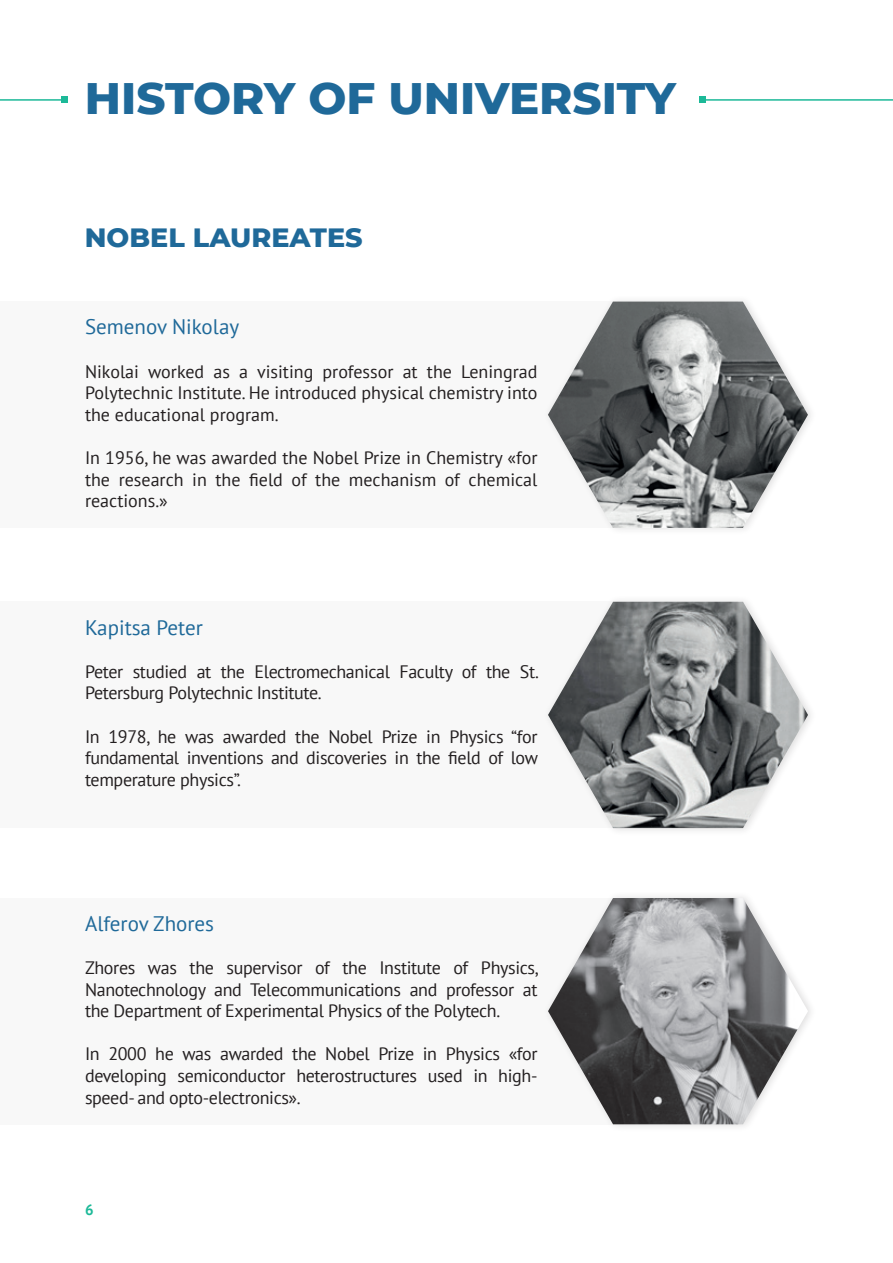
<style>
.page{position:relative;width:893px;height:1263px;background:#fff}
.page>*{position:absolute;margin:0;border:0;box-sizing:border-box;transform-origin:0 0}
.t1{font:800 45px "Montserrat";color:#1f6999}
.t2{font:800 27px "Montserrat";color:#1f6999}
.t3{font:21px "PT Sans";color:#1f6999}
.t4{font:18px/21.6px "PT Sans";letter-spacing:-.02em;color:#231f20;text-align:justify}
.t5{font:700 15px "PT Sans";color:#1cb998}
</style>
<div class="page">
<div style="left:0;top:302px;width:738px;height:226px;background:#f8f8f8"></div>
<div style="left:0;top:602px;width:738px;height:226px;background:#f8f8f8"></div>
<div style="left:0;top:898px;width:738px;height:226px;background:#f8f8f8"></div>
<div style="left:543px;top:294px;width:274px;height:242px;background:#fff"></div>
<img style="left:548px;top:302px;width:260px;height:226px">
<div style="left:544px;top:594px;width:273px;height:242px;background:#231f20;opacity:.15"></div>
<img style="left:548px;top:602px;width:260px;height:226px">
<div style="left:544px;top:891px;width:273px;height:241px;background:#231f20;opacity:.15"></div>
<img style="left:548px;top:898px;width:260px;height:226px">
<hr style="left:0;top:99px;width:65px;height:2px;background:#1cb998">
<svg style="left:62px;top:97px;width:6px;height:6px"></svg>
<hr style="left:702px;top:99px;width:191px;height:2px;background:#1cb998">
<svg style="left:699px;top:97px;width:6px;height:6px"></svg>
<h1 class="t1" style="left:85px;top:65px;width:593px">HISTORY OF UNIVERSITY</h1>
<h2 class="t2" style="left:85px;top:217px;width:279px">NOBEL LAUREATES</h2>
<p class="t3" style="left:85px;top:313px;width:156px">Semenov Nikolay</p>
<p class="t4" style="left:85px;top:360px;width:454px">Nikolai worked as a visiting professor at the Leningrad Polytechnic Institute. He introduced physical chemistry into the educational program.</p>
<p class="t4" style="left:85px;top:446px;width:454px">In 1956, he was awarded the Nobel Prize in Chemistry «for the research in the field of the mechanism of chemical reactions.»</p>
<p class="t3" style="left:85px;top:614px;width:119px">Kapitsa Peter</p>
<p class="t4" style="left:85px;top:660px;width:455px">Peter studied at the Electromechanical Faculty of the St.<br>Petersburg Polytechnic Institute.</p>
<p class="t4" style="left:85px;top:725px;width:454px">In 1978, he was awarded the Nobel Prize in Physics “for fundamental inventions and discoveries in the field of low temperature physics”.</p>
<p class="t3" style="left:85px;top:910px;width:131px">Alferov Zhores</p>
<p class="t4" style="left:85px;top:956px;width:455px">Zhores was the supervisor of the Institute of Physics, Nanotechnology and Telecommunications and professor at the Department of Experimental Physics of the Polytech.</p>
<p class="t4" style="left:85px;top:1043px;width:454px">In 2000 he was awarded the Nobel Prize in Physics «for developing semiconductor heterostructures used in high&shy;speed- and opto-electronics».</p>
<p class="t5" style="left:85px;top:1199px;width:10px">6</p>
</div>
